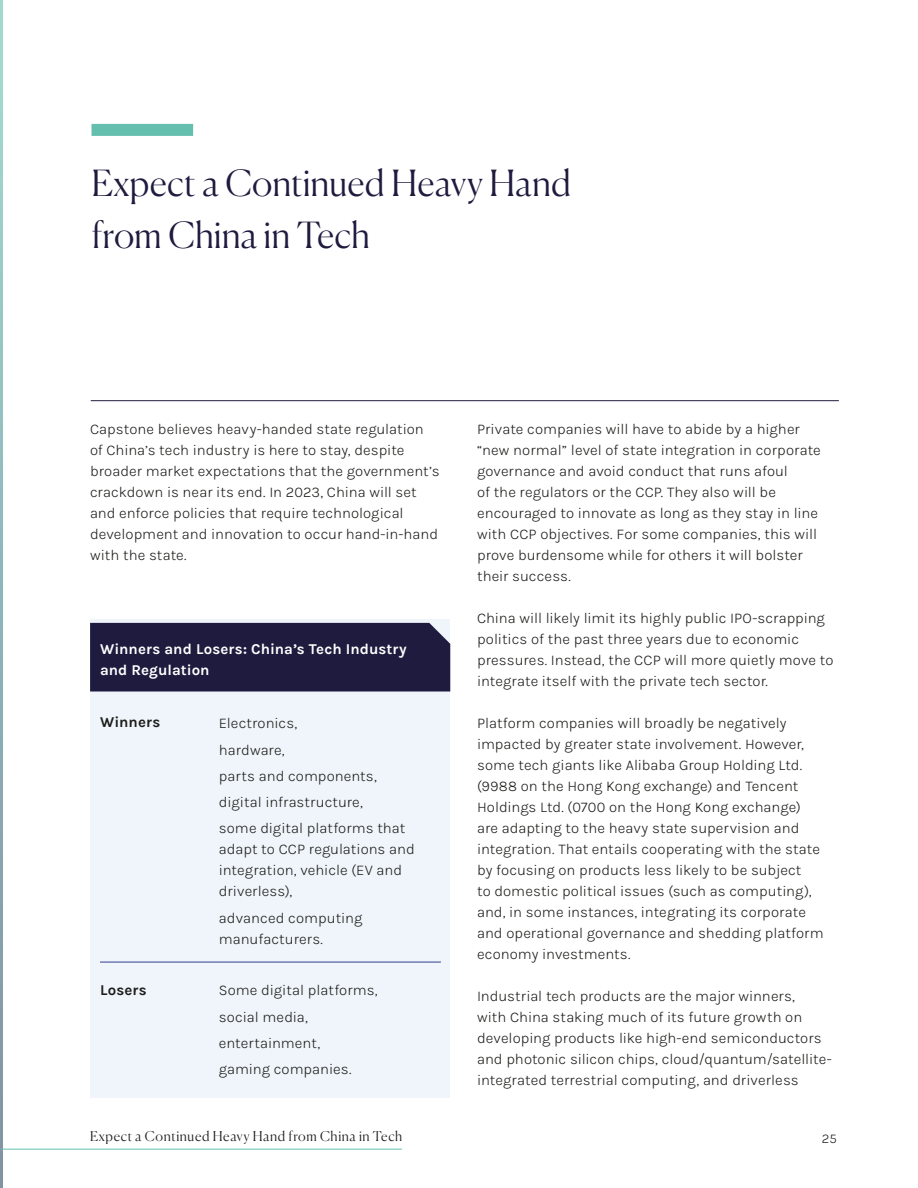
<style>
.page{position:relative;width:918px;height:1188px;background:#fff}
.page>*{position:absolute;margin:0;border:0;box-sizing:border-box;transform-origin:0 0}
.t1{font:300 36px/52.5px "Canela";color:#1f1b3f}
.t2{font:300 15px/21px "Karla";letter-spacing:.005em;color:#1d1d1b}
.t3{font:15px/21px "Karla";letter-spacing:.005em;color:#fff}
.t4{font:15px "Karla";letter-spacing:.015em;color:#1d1d1b}
.t5{font:300 13.5px "Canela";letter-spacing:.045em;color:#1d1d1b}
.t6{font:300 13.5px "Karla";color:#1d1d1b}
</style>
<div class="page">
<hr style="left:0;top:1149px;width:402px;height:1px;background:#64bfae">
<div style="left:92px;top:124px;width:101px;height:12px;background:#64bfae"></div>
<hr style="left:91px;top:400px;width:748px;height:1px;background:#1f1b3f">
<div style="left:90px;top:620px;width:360px;height:478px;background:#eff5fa"></div>
<hr style="left:100px;top:962px;width:341px;height:1px;background:#2e3d91">
<div style="left:90px;top:623px;width:360px;height:69px;background:#1f1b3f"></div>
<svg style="left:0;top:0;width:2px;height:1188px;background:#90b6b9"></svg>
<h1 class="t1" style="left:92px;top:154px;width:481px">Expect a Continued Heavy Hand from China in Tech</h1>
<p class="t2" style="left:90px;top:418px;width:351px">Capstone believes heavy-handed state regulation of China’s tech industry is here to stay, despite broader market expectations that the government’s crackdown is near its end. In 2023, China will set and enforce policies that require technological development and innovation to occur hand-in-hand with the state.</p>
<p class="t3" style="left:100px;top:638px;width:308px">Winners and Losers: China’s Tech Industry and Regulation</p>
<p class="t4" style="left:100px;top:712px;width:62px">Winners</p>
<p class="t2" style="left:219px;top:710px;width:188px;line-height:26.2px">Electronics,<br>hardware,<br>parts and components, digital infrastructure,<br>some digital platforms that</p>
<p class="t2" style="left:219px;top:838px;width:197px">adapt to CCP regulations and integration, vehicle (EV and driverless),</p>
<p class="t2" style="left:219px;top:907px;width:145px">advanced computing manufacturers.</p>
<p class="t4" style="left:100px;top:981px;width:48px">Losers</p>
<p class="t2" style="left:219px;top:977px;width:160px;line-height:26.2px">Some digital platforms, social media, entertainment,<br>gaming companies.</p>
<p class="t2" style="left:477px;top:418px;width:345px">Private companies will have to abide by a higher “new normal” level of state integration in corporate governance and avoid conduct that runs afoul<br>of the regulators or the CCP. They also will be encouraged to innovate as long as they stay in line with CCP objectives. For some companies, this will prove burdensome while for others it will bolster their success.</p>
<p class="t2" style="left:477px;top:607px;width:358px">China will likely limit its highly public IPO-scrapping politics of the past three years due to economic pressures. Instead, the CCP will more quietly move to integrate itself with the private tech sector.</p>
<p class="t2" style="left:477px;top:712px;width:348px">Platform companies will broadly be negatively impacted by greater state involvement. However, some tech giants like Alibaba Group Holding Ltd. (9988 on the Hong Kong exchange) and Tencent Holdings Ltd. (0700 on the Hong Kong exchange) are adapting to the heavy state supervision and integration. That entails cooperating with the state by focusing on products less likely to be subject<br>to domestic political issues (such as computing), and, in some instances, integrating its corporate and operational governance and shedding platform economy investments.</p>
<p class="t2" style="left:477px;top:985px;width:356px">Industrial tech products are the major winners,<br>with China staking much of its future growth on developing products like high-end semiconductors and photonic silicon chips, cloud/quantum/satellite&shy;integrated terrestrial computing, and driverless</p>
<p class="t5" style="left:90px;top:1126px;width:314px">Expect a Continued Heavy Hand from China in Tech</p>
<p class="t6" style="left:822px;top:1130px;width:16px">25</p>
</div>
